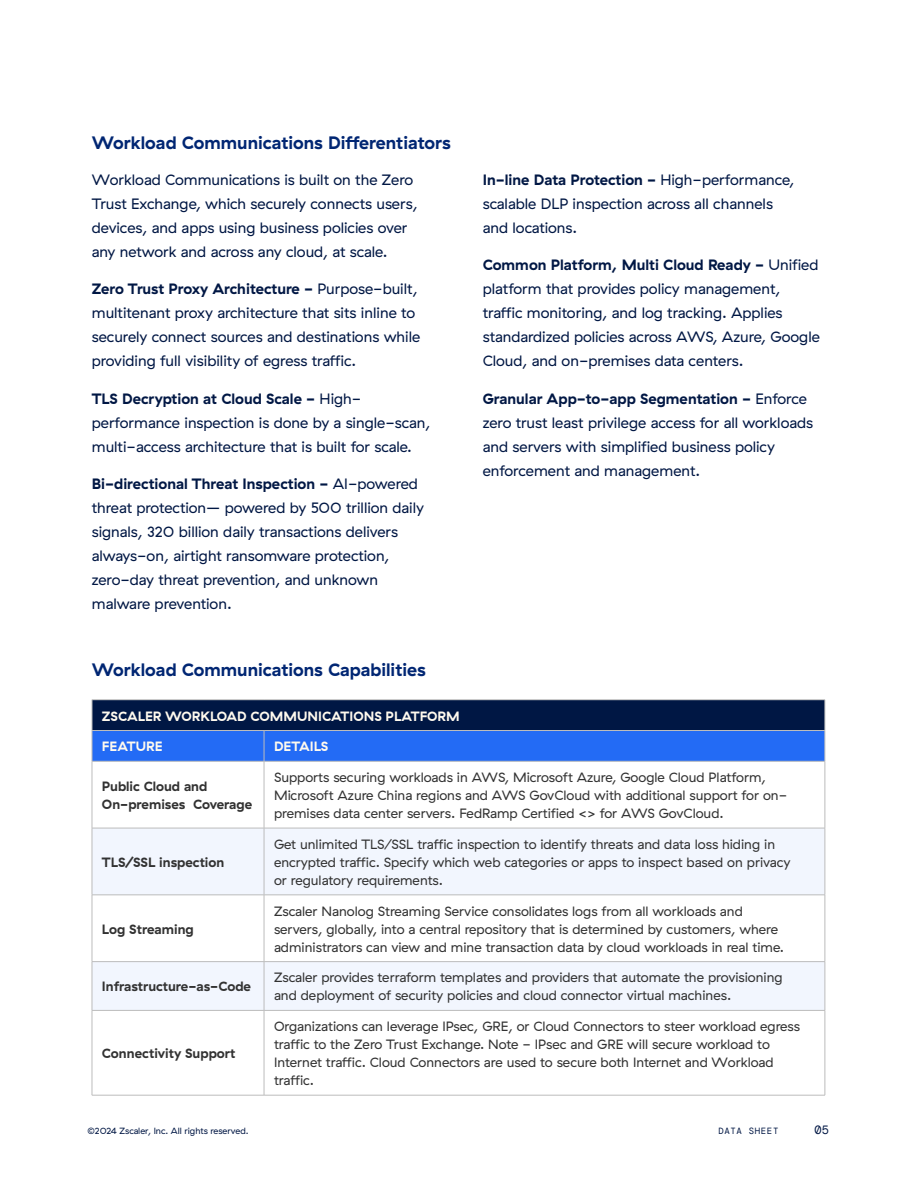
<style>
.page{position:relative;width:918px;height:1188px;background:#fff}
.page>*{position:absolute;margin:0;border:0;box-sizing:border-box;transform-origin:0 0}
.t1{font:700 18px "GT Haptik ZS";color:#012673}
.t2{font:15px/24px "GT Haptik ZS";color:#001744}
.t3{font:13.5px/18px "GT Haptik ZS";color:#323232}
.t4{font:700 13.5px/18px "GT Haptik ZS";color:#323232}
.t5{font:700 13.5px "GT Haptik ZS";color:#fffaee}
.t6{font:12px "DM Mono";color:#001744}
.t7{font:9px "GT Haptik ZS";color:#001744}
.t8{font:9px "DM Mono";letter-spacing:.075em;color:#001744}
.s1{font-weight:700}
</style>
<div class="page">
<div style="left:92px;top:700px;width:733px;height:31px;background:#001744"></div>
<div style="left:93px;top:731px;width:732px;height:30px;background:#236bf5"></div>
<svg style="left:93px;top:829px;width:732px;height:181px;fill:#f2f6fe"></svg>
<hr style="left:92px;top:699px;width:172px;height:1px;background:#bcbcbc">
<hr style="left:92px;top:700px;width:1px;height:30px;background:#bcbcbc">
<hr style="left:264px;top:699px;width:561px;height:1px;background:#bcbcbc">
<hr style="left:825px;top:700px;width:1px;height:30px;background:#bcbcbc">
<hr style="left:92px;top:730px;width:172px;height:1px;background:#bcbcbc">
<hr style="left:92px;top:731px;width:1px;height:30px;background:#bcbcbc">
<hr style="left:264px;top:730px;width:561px;height:1px;background:#bcbcbc">
<hr style="left:264px;top:731px;width:1px;height:30px;background:#bcbcbc">
<hr style="left:825px;top:731px;width:1px;height:30px;background:#bcbcbc">
<hr style="left:92px;top:761px;width:172px;height:1px;background:#bcbcbc">
<hr style="left:92px;top:761px;width:1px;height:67px;background:#bcbcbc">
<hr style="left:264px;top:761px;width:561px;height:1px;background:#bcbcbc">
<hr style="left:264px;top:761px;width:1px;height:67px;background:#bcbcbc">
<hr style="left:825px;top:761px;width:1px;height:67px;background:#bcbcbc">
<hr style="left:92px;top:828px;width:172px;height:1px;background:#bcbcbc">
<hr style="left:92px;top:828px;width:1px;height:67px;background:#bcbcbc">
<hr style="left:264px;top:828px;width:561px;height:1px;background:#bcbcbc">
<hr style="left:264px;top:828px;width:1px;height:67px;background:#bcbcbc">
<hr style="left:825px;top:828px;width:1px;height:67px;background:#bcbcbc">
<hr style="left:92px;top:895px;width:172px;height:1px;background:#bcbcbc">
<hr style="left:92px;top:895px;width:1px;height:66px;background:#bcbcbc">
<hr style="left:264px;top:895px;width:561px;height:1px;background:#bcbcbc">
<hr style="left:264px;top:895px;width:1px;height:66px;background:#bcbcbc">
<hr style="left:825px;top:895px;width:1px;height:66px;background:#bcbcbc">
<hr style="left:92px;top:961px;width:172px;height:1px;background:#bcbcbc">
<hr style="left:92px;top:962px;width:1px;height:48px;background:#bcbcbc">
<hr style="left:264px;top:961px;width:561px;height:1px;background:#bcbcbc">
<hr style="left:264px;top:962px;width:1px;height:48px;background:#bcbcbc">
<hr style="left:825px;top:962px;width:1px;height:48px;background:#bcbcbc">
<hr style="left:92px;top:1010px;width:172px;height:1px;background:#bcbcbc">
<hr style="left:92px;top:1011px;width:1px;height:84px;background:#bcbcbc">
<hr style="left:92px;top:1095px;width:172px;height:1px;background:#bcbcbc">
<hr style="left:264px;top:1010px;width:561px;height:1px;background:#bcbcbc">
<hr style="left:264px;top:1011px;width:1px;height:84px;background:#bcbcbc">
<hr style="left:825px;top:1011px;width:1px;height:84px;background:#bcbcbc">
<hr style="left:264px;top:1095px;width:561px;height:1px;background:#bcbcbc">
<p class="t1" style="left:92px;top:132px;width:360px">Workload Communications Differentiators</p>
<p class="t2" style="left:92px;top:167px;width:327px">Workload Communications is built on the Zero Trust Exchange, which securely connects users, devices, and apps using business policies over any network and across any cloud, at scale.</p>
<p class="t2" style="left:92px;top:277px;width:330px"><span class="s1">Zero Trust Proxy Architecture -</span> Purpose-built, multitenant proxy architecture that sits inline to securely connect sources and destinations while providing full visibility of egress traffic.</p>
<p class="t2" style="left:92px;top:386px;width:340px"><span class="s1">TLS Decryption at Cloud Scale -</span> High&shy;performance inspection is done by a single-scan, multi-access architecture that is built for scale.</p>
<p class="t2" style="left:92px;top:472px;width:334px"><span class="s1">Bi-directional Threat Inspection -</span> AI-powered threat protection– powered by 500 trillion daily signals, 320 billion daily transactions delivers always-on, airtight ransomware protection, zero-day threat prevention, and unknown malware prevention.</p>
<p class="t2" style="left:483px;top:167px;width:313px"><span class="s1">In-line Data Protection -</span> High-performance, scalable DLP inspection across all channels and locations.</p>
<p class="t2" style="left:483px;top:253px;width:339px"><span class="s1">Common Platform, Multi Cloud Ready -</span> Unified platform that provides policy management, traffic monitoring, and log tracking. Applies standardized policies across AWS, Azure, Google Cloud, and on-premises data centers.</p>
<p class="t2" style="left:483px;top:386px;width:332px"><span class="s1">Granular App-to-app Segmentation -</span> Enforce zero trust least privilege access for all workloads and servers with simplified business policy enforcement and management.</p>
<p class="t1" style="left:92px;top:659px;width:335px">Workload Communications Capabilities</p>
<p class="t5" style="left:102px;top:708px;width:359px">ZSCALER WORKLOAD COMMUNICATIONS PLATFORM</p>
<p class="t5" style="left:102px;top:738px;width:62px">FEATURE</p>
<p class="t5" style="left:274px;top:738px;width:56px">DETAILS</p>
<p class="t4" style="left:102px;top:777px;width:152px">Public Cloud and<br>On-premises Coverage</p>
<p class="t3" style="left:274px;top:769px;width:515px">Supports securing workloads in AWS, Microsoft Azure, Google Cloud Platform,<br>Microsoft Azure China regions and AWS GovCloud with additional support for on&shy;premises data center servers. FedRamp Certified &lt;&gt; for AWS GovCloud.</p>
<p class="t4" style="left:102px;top:853px;width:124px">TLS/SSL inspection</p>
<p class="t3" style="left:274px;top:835px;width:518px">Get unlimited TLS/SSL traffic inspection to identify threats and data loss hiding in encrypted traffic. Specify which web categories or apps to inspect based on privacy or regulatory requirements.</p>
<p class="t4" style="left:102px;top:920px;width:93px">Log Streaming</p>
<p class="t3" style="left:274px;top:902px;width:512px">Zscaler Nanolog Streaming Service consolidates logs from all workloads and servers, globally, into a central repository that is determined by customers, where administrators can view and mine transaction data by cloud workloads in real time.</p>
<p class="t4" style="left:102px;top:978px;width:151px">Infrastructure-as-Code</p>
<p class="t3" style="left:274px;top:969px;width:510px">Zscaler provides terraform templates and providers that automate the provisioning and deployment of security policies and cloud connector virtual machines.</p>
<p class="t4" style="left:102px;top:1044px;width:135px">Connectivity Support</p>
<p class="t3" style="left:274px;top:1018px;width:528px">Organizations can leverage IPsec, GRE, or Cloud Connectors to steer workload egress traffic to the Zero Trust Exchange. Note - IPsec and GRE will secure workload to Internet traffic. Cloud Connectors are used to secure both Internet and Workload traffic.</p>
<p class="t7" style="left:87px;top:1126px;width:163px">©2024 Zscaler, Inc. All rights reserved.</p>
<p class="t8" style="left:718px;top:1125px;width:62px">DATA SHEET</p>
<p class="t6" style="left:815px;top:1122px;width:16px">05</p>
</div>
